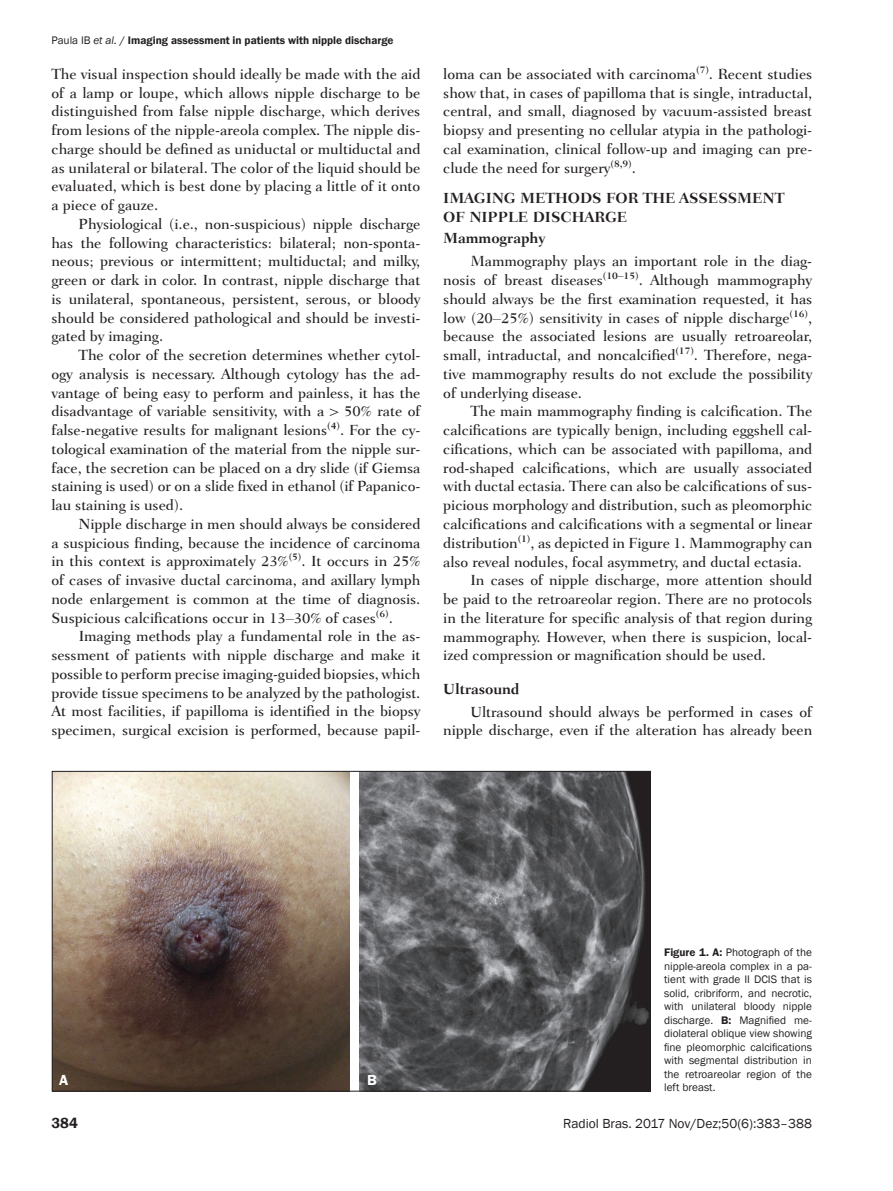
<style>
.page{position:relative;width:893px;height:1191px;background:#fff}
.page>*{position:absolute;margin:0;border:0;box-sizing:border-box;transform-origin:0 0}
.t1{font:500 15px/18.8px "Fairfield LT";letter-spacing:-.005em;color:#231f20;text-align:justify}
.t2{font:700 15px/18.8px "Fairfield LT";letter-spacing:-.005em;color:#231f20}
.t3{font:600 15px "Franklin Gothic";color:#231f20}
.t4{font:600 15px "Franklin Gothic";color:#fff}
.t5{font:13.5px "Franklin Gothic";color:#231f20}
.t6{font:11.25px/13.5px "Franklin Gothic";color:#231f20;text-align:justify}
.t7{font:600 11.25px "Franklin Gothic";color:#231f20}
.s1{font-weight:400}
.s2{font-weight:400;font-style:italic}
.s3{font-weight:500}
.s4{font-weight:600}
</style>
<div class="page">
<img style="left:54px;top:773px;width:295px;height:316px">
<img style="left:359px;top:773px;width:290px;height:316px">
<p class="t7" style="left:51px;top:33px;width:344px"><span class="s1">Paula IB</span> <span class="s2">et al.</span> <span class="s3">/</span> Imaging assessment in patients with nipple discharge</p>
<p class="t1" style="left:51px;top:64px;width:371px">The visual inspection should ideally be made with the aid of a lamp or loupe, which allows nipple discharge to be distinguished from false nipple discharge, which derives from lesions of the nipple-areola complex. The nipple dis&shy;charge should be defined as uniductal or multiductal and as unilateral or bilateral. The color of the liquid should be evaluated, which is best done by placing a little of it onto a piece of gauze.</p>
<p class="t1" style="left:51px;top:214px;width:371px;text-indent:27px">Physiological (i.e., non-suspicious) nipple discharge has the following characteristics: bilateral; non-sponta&shy;neous; previous or intermittent; multiductal; and milky, green or dark in color. In contrast, nipple discharge that is unilateral, spontaneous, persistent, serous, or bloody should be considered pathological and should be investi&shy;gated by imaging.</p>
<p class="t1" style="left:51px;top:346px;width:371px;text-indent:27px">The color of the secretion determines whether cytol&shy;ogy analysis is necessary. Although cytology has the ad&shy;vantage of being easy to perform and painless, it has the disadvantage of variable sensitivity, with a &gt; 50% rate of false-negative results for malignant lesions<sup>(4)</sup>. For the cy&shy;tological examination of the material from the nipple sur&shy;face, the secretion can be placed on a dry slide (if Giemsa staining is used) or on a slide fixed in ethanol (if Papanico&shy;lau staining is used).</p>
<p class="t1" style="left:51px;top:514px;width:371px;text-indent:27px">Nipple discharge in men should always be considered a suspicious finding, because the incidence of carcinoma in this context is approximately 23%<sup>(5)</sup>. It occurs in 25% of cases of invasive ductal carcinoma, and axillary lymph node enlargement is common at the time of diagnosis.<br>Suspicious calcifications occur in 13–30% of cases<sup>(6)</sup>.</p>
<p class="t1" style="left:51px;top:627px;width:371px;text-indent:27px">Imaging methods play a fundamental role in the as&shy;sessment of patients with nipple discharge and make it possible to perform precise imaging-guided biopsies, which provide tissue specimens to be analyzed by the pathologist.<br>At most facilities, if papilloma is identified in the biopsy specimen, surgical excision is performed, because papil-</p>
<p class="t1" style="left:443px;top:65px;width:370px">loma can be associated with carcinoma<sup>(7)</sup>. Recent studies show that, in cases of papilloma that is single, intraductal, central, and small, diagnosed by vacuum-assisted breast biopsy and presenting no cellular atypia in the pathologi&shy;cal examination, clinical follow-up and imaging can pre&shy;clude the need for surgery<sup>(8,9)</sup>.</p>
<p class="t2" style="left:443px;top:189px;width:343px">IMAGING METHODS FOR THE ASSESSMENT<br>OF NIPPLE DISCHARGE</p>
<p class="t2" style="left:443px;top:229px;width:104px">Mammography</p>
<p class="t1" style="left:443px;top:252px;width:371px;text-indent:27px">Mammography plays an important role in the diag&shy;nosis of breast diseases<sup>(10–15)</sup>. Although mammography should always be the first examination requested, it has low (20–25%) sensitivity in cases of nipple discharge<sup>(16)</sup>, because the associated lesions are usually retroareolar, small, intraductal, and noncalcified<sup>(17)</sup>. Therefore, nega&shy;tive mammography results do not exclude the possibility of underlying disease.</p>
<p class="t1" style="left:470px;top:402px;width:343px">The main mammography finding is calcification. The</p>
<p class="t1" style="left:443px;top:421px;width:370px">calcifications are typically benign, including eggshell cal-</p>
<p class="t1" style="left:443px;top:440px;width:370px">cifications, which can be associated with papilloma, and</p>
<p class="t1" style="left:443px;top:458px;width:370px">rod-shaped calcifications, which are usually associated</p>
<p class="t1" style="left:443px;top:477px;width:370px">with ductal ectasia. There can also be calcifications of sus-</p>
<p class="t1" style="left:443px;top:496px;width:370px">picious morphology and distribution, such as pleomorphic</p>
<p class="t1" style="left:443px;top:515px;width:370px">calcifications and calcifications with a segmental or linear</p>
<p class="t1" style="left:443px;top:533px;width:370px">distribution<sup>(1)</sup>, as depicted in Figure 1. Mammography can</p>
<p class="t1" style="left:443px;top:552px;width:360px">also reveal nodules, focal asymmetry, and ductal ectasia.</p>
<p class="t1" style="left:470px;top:571px;width:343px">In cases of nipple discharge, more attention should</p>
<p class="t1" style="left:443px;top:590px;width:370px">be paid to the retroareolar region. There are no protocols</p>
<p class="t1" style="left:443px;top:608px;width:370px">in the literature for specific analysis of that region during</p>
<p class="t1" style="left:443px;top:627px;width:370px">mammography. However, when there is suspicion, local-</p>
<p class="t1" style="left:443px;top:646px;width:324px">ized compression or magnification should be used.</p>
<p class="t2" style="left:443px;top:679px;width:78px">Ultrasound</p>
<p class="t1" style="left:443px;top:702px;width:370px;text-align:right">Ultrasound should always be performed in cases of nipple discharge, even if the alteration has already been</p>
<p class="t4" style="left:59px;top:1071px;width:11px">A</p>
<p class="t4" style="left:367px;top:1071px;width:11px">B</p>
<p class="t6" style="left:664px;top:946px;width:149px"><span class="s4">Figure 1. A:</span> Photograph of the nipple-areola complex in a pa&shy;tient with grade II DCIS that is solid, cribriform, and necrotic, with unilateral bloody nipple discharge. <span class="s4">B:</span> Magnified me&shy;diolateral oblique view showing fine pleomorphic calcifications with segmental distribution in the retroareolar region of the left breast.</p>
<p class="t3" style="left:51px;top:1113px;width:28px">384</p>
<p class="t5" style="left:563px;top:1114px;width:250px">Radiol Bras. 2017 Nov/Dez;50(6):383–388</p>
</div>
